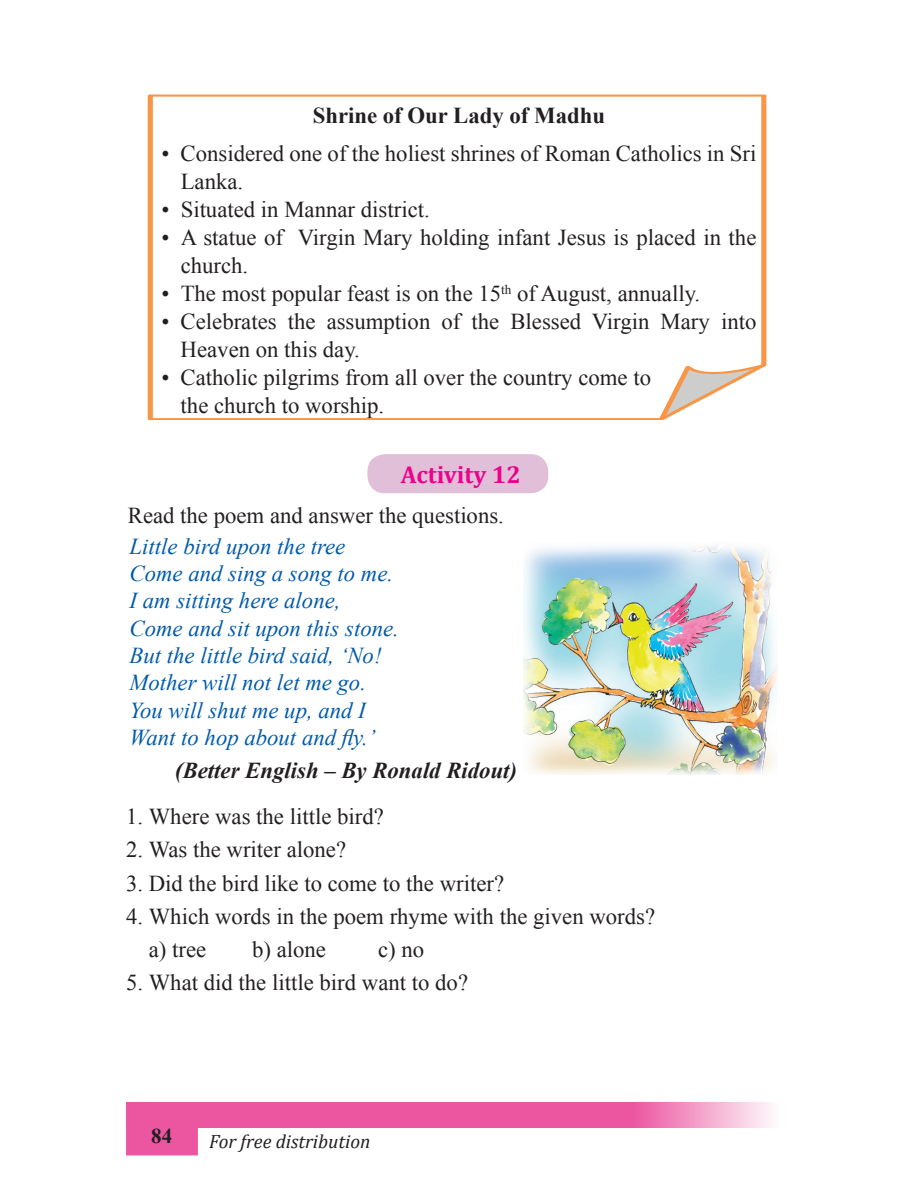
<style>
.page{position:relative;width:914px;height:1197px;background:#fff}
.page>*{position:absolute;margin:0;border:0;box-sizing:border-box;transform-origin:0 0}
.t1{font:700 24.5px "Cambria";color:#ed028c}
.t2{font:22.75px/28px "Times New Roman";color:#231f20}
.t3{font:italic 22.75px/27.3px "Times New Roman";color:#015aaa}
.t4{font:italic 700 22.75px "Times New Roman";color:#231f20}
.t5{font:700 22.75px "Times New Roman";color:#231f20}
.t6{font:700 21px "Times New Roman";color:#231f20}
.t7{font:italic 19.25px "Cambria";color:#231f20}
</style>
<div class="page">
<div style="left:126px;top:1102px;width:72px;height:53px;background:#ec56a0"></div>
<svg style="left:126px;top:1102px;width:645px;height:26px;background:#ed66a9"></svg>
<svg style="left:147px;top:94px;width:619px;height:326px"></svg>
<svg style="left:655px;top:361px;width:111px;height:59px"></svg>
<div style="left:367px;top:454px;width:181px;height:39px;background:#e2bfd9;border-radius:18px"></div>
<img style="left:523px;top:546px;width:254px;height:229px">
<p class="t5" style="left:313px;top:99px;width:294px">Shrine of Our Lady of Madhu</p>
<p class="t2" style="left:181px;top:139px;width:577px;text-indent:-19px">• Considered one of the holiest shrines of Roman Catholics in Sri<br>Lanka.</p>
<p class="t2" style="left:161px;top:195px;width:270px">• Situated in Mannar district.</p>
<p class="t2" style="left:181px;top:223px;width:577px;text-indent:-19px">• A statue of Virgin Mary holding infant Jesus is placed in the church.</p>
<p class="t2" style="left:161px;top:279px;width:540px">• The most popular feast is on the 15<sup>th</sup> of August, annually.</p>
<p class="t2" style="left:181px;top:307px;width:577px;text-indent:-19px">• Celebrates the assumption of the Blessed Virgin Mary into<br>Heaven on this day.</p>
<p class="t2" style="left:181px;top:363px;width:472px;text-indent:-19px">• Catholic pilgrims from all over the country come to the church to worship.</p>
<p class="t1" style="left:400px;top:458px;width:122px">Activity 12</p>
<p class="t2" style="left:128px;top:501px;width:377px">Read the poem and answer the questions.</p>
<p class="t3" style="left:130px;top:532px;width:271px">Little bird upon the tree<br>Come and sing a song to me.<br>I am sitting here alone,<br>Come and sit upon this stone.<br>But the little bird said, ‘No!<br>Mother will not let me go.<br>You will shut me up, and I<br>Want to hop about and fly.’</p>
<p class="t4" style="left:175px;top:755px;width:343px">(Better English – By Ronald Ridout)</p>
<p class="t2" style="left:126px;top:802px;width:259px">1. Where was the little bird?</p>
<p class="t2" style="left:126px;top:835px;width:221px">2. Was the writer alone?</p>
<p class="t2" style="left:126px;top:868px;width:379px">3. Did the bird like to come to the writer?</p>
<p class="t2" style="left:149px;top:899px;width:508px;line-height:33.2px;text-indent:-23px">4. Which words in the poem rhyme with the given words? a) tree</p>
<p class="t2" style="left:252px;top:935px;width:75px">b) alone</p>
<p class="t2" style="left:378px;top:935px;width:48px">c) no</p>
<p class="t2" style="left:126px;top:968px;width:343px">5. What did the little bird want to do?</p>
<p class="t6" style="left:151px;top:1121px;width:22px">84</p>
<p class="t7" style="left:209px;top:1128px;width:163px">For free distribution</p>
</div>
